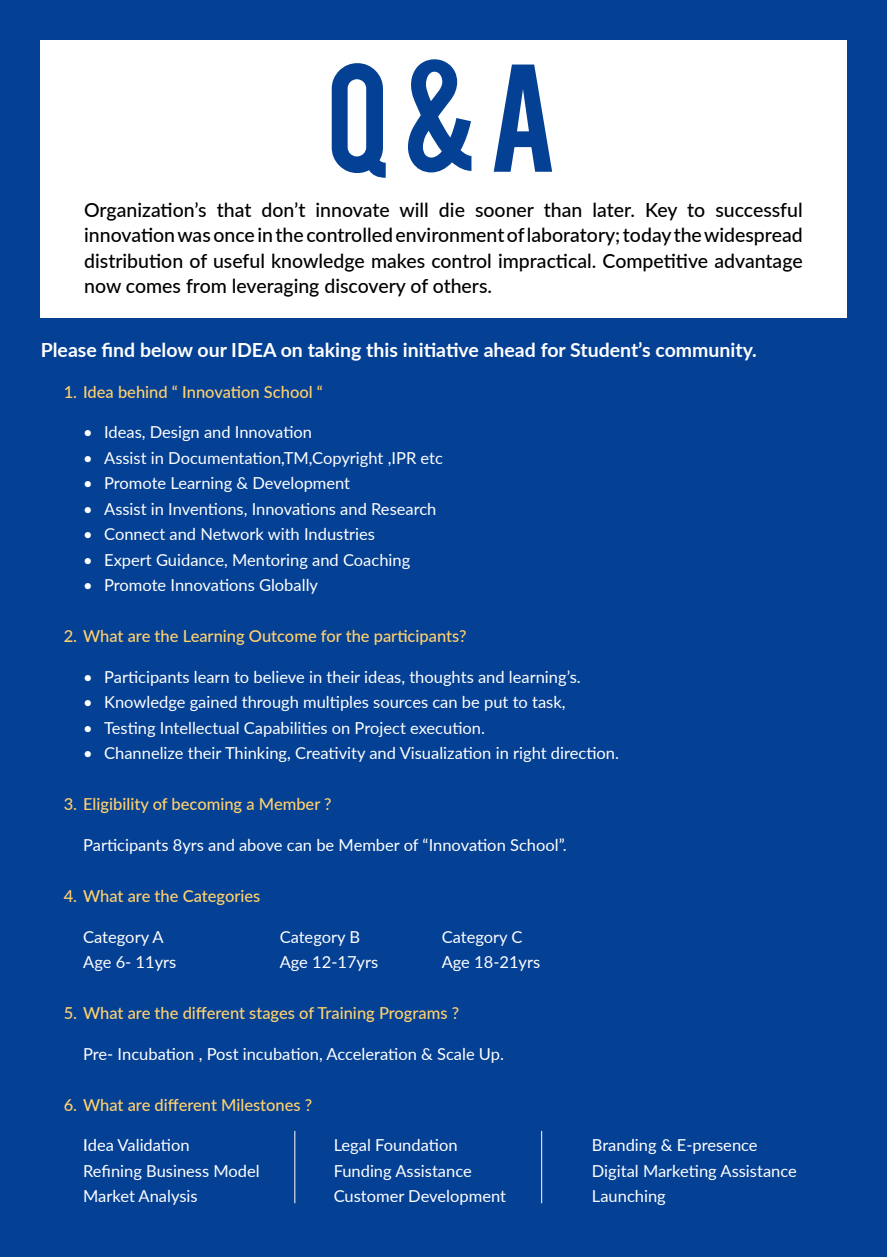
<style>
.page{position:relative;width:887px;height:1257px;background:#044094}
.page>*{position:absolute;margin:0;border:0;box-sizing:border-box;transform-origin:0 0}
.t1{font:500 19.5px/25.5px "Lato";color:#000;text-align:justify}
.t2{font:700 19.5px "Lato";color:#fff}
.t3{font:16.5px "Lato";color:#fff}
.t4{font:500 16.5px "Lato";color:#ffd16e}
.s1{font-weight:500}
</style>
<div class="page">
<hr style="left:294px;top:1131px;width:1px;height:72px;background:#fff">
<hr style="left:541px;top:1131px;width:1px;height:72px;background:#fff">
<div style="left:40px;top:40px;width:807px;height:278px;background:#fff"></div>
<svg style="left:332px;top:59px;width:220px;height:119px"></svg>
<p class="t1" style="left:84px;top:196px;width:720px">Organization’s that don’t innovate will die sooner than later. Key to successful innovation was once in the controlled environment of laboratory; today the widespread distribution of useful knowledge makes control impractical. Competitive advantage now comes from leveraging discovery of others.</p>
<p class="t2" style="left:41px;top:335px;width:718px">Please find below our IDEA on taking this initiative ahead for Student’s community.</p>
<p class="t4" style="left:64px;top:380px;width:261px">1. Idea behind “ Innovation School “</p>
<p class="t3" style="left:83px;top:421px;width:230px">• Ideas, Design and Innovation</p>
<p class="t3" style="left:83px;top:446px;width:361px">• Assist in Documentation,TM,Copyright ,IPR etc</p>
<p class="t3" style="left:83px;top:472px;width:269px">• Promote Learning &amp; Development</p>
<p class="t3" style="left:83px;top:497px;width:355px">• Assist in Inventions, Innovations and Research</p>
<p class="t3" style="left:83px;top:523px;width:293px">• Connect and Network with Industries</p>
<p class="t3" style="left:83px;top:548px;width:329px">• Expert Guidance, Mentoring and Coaching</p>
<p class="t3" style="left:83px;top:574px;width:236px">• Promote Innovations Globally</p>
<p class="t4" style="left:64px;top:625px;width:404px">2. What are the Learning Outcome for the participants?</p>
<p class="t3" style="left:83px;top:665px;width:499px">• Participants learn to believe in their ideas, thoughts and learning’s.</p>
<p class="t3" style="left:83px;top:691px;width:484px">• Knowledge gained through multiples sources can be put to task,</p>
<p class="t3" style="left:83px;top:716px;width:403px">• Testing Intellectual Capabilities on Project execution.</p>
<p class="t3" style="left:83px;top:742px;width:537px">• Channelize their Thinking, Creativity and Visualization in right direction.</p>
<p class="t4" style="left:64px;top:793px;width:269px">3. Eligibility of becoming a Member ?</p>
<p class="t3" style="left:83px;top:833px;width:485px">Participants 8yrs and above can be Member of “Innovation School”.</p>
<p class="t4" style="left:64px;top:884px;width:198px">4. What are the Categories</p>
<p class="t3" style="left:83px;top:925px;width:82px">Category A</p>
<p class="t3" style="left:280px;top:925px;width:82px">Category B</p>
<p class="t3" style="left:442px;top:925px;width:82px">Category C</p>
<p class="t3" style="left:83px;top:950px;width:95px">Age 6- 11yrs</p>
<p class="t3" style="left:280px;top:950px;width:100px">Age 12-17yrs</p>
<p class="t3" style="left:442px;top:950px;width:100px">Age 18-21yrs</p>
<p class="t4" style="left:64px;top:1001px;width:397px">5. What are the different stages of Training Programs ?</p>
<p class="t3" style="left:83px;top:1042px;width:422px">Pre- Incubation , Post incubation, Acceleration &amp; Scale Up.</p>
<p class="t4" style="left:64px;top:1093px;width:250px">6. What are different Milestones ?</p>
<p class="t3" style="left:83px;top:1133px;width:108px"><span class="s1">I</span>dea Validation</p>
<p class="t3" style="left:334px;top:1133px;width:125px">Legal Foundation</p>
<p class="t3" style="left:592px;top:1133px;width:167px">Branding &amp; E-presence</p>
<p class="t3" style="left:83px;top:1159px;width:178px">Refining Business Model</p>
<p class="t3" style="left:334px;top:1159px;width:140px">Funding Assistance</p>
<p class="t3" style="left:592px;top:1159px;width:206px">Digital Marketing Assistance</p>
<p class="t3" style="left:83px;top:1184px;width:116px">Market Analysis</p>
<p class="t3" style="left:334px;top:1184px;width:174px">Customer Development</p>
<p class="t3" style="left:592px;top:1184px;width:75px">Launching</p>
</div>
